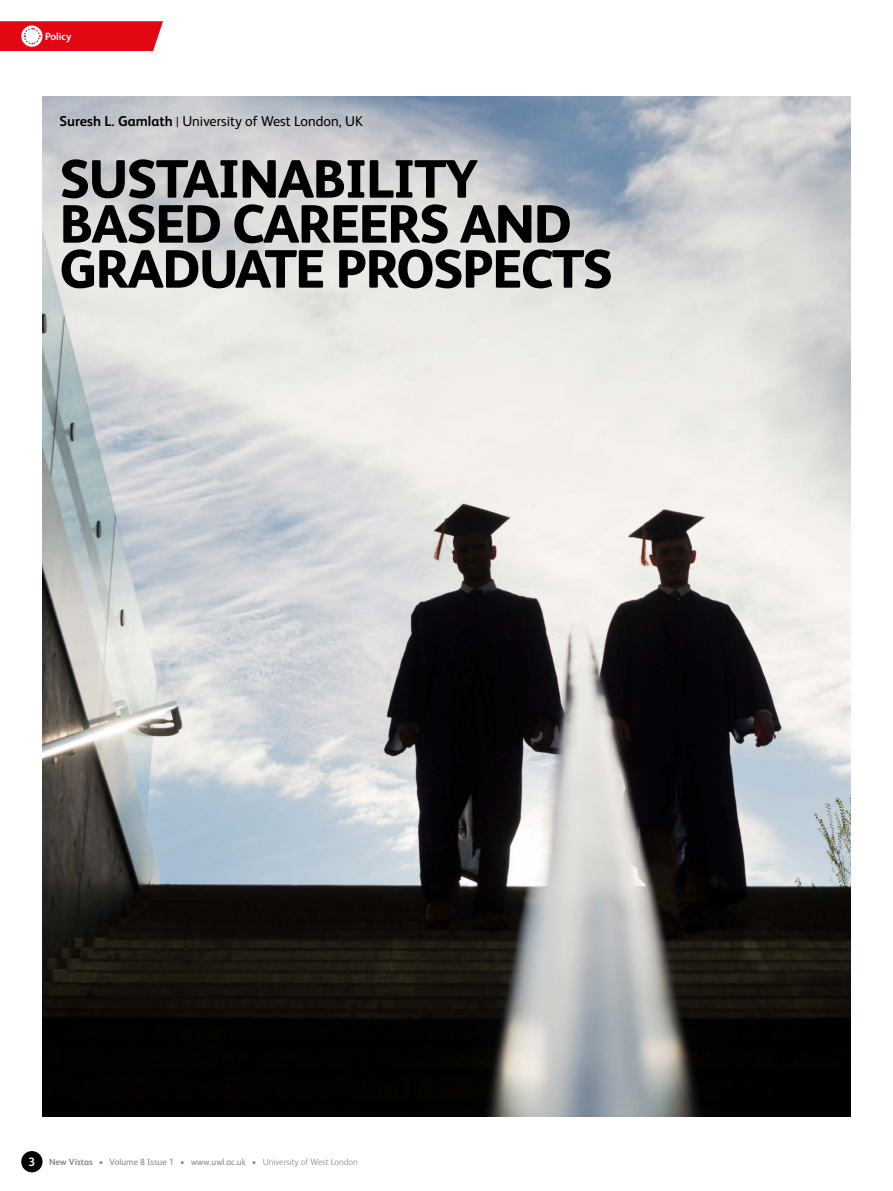
<style>
.page{position:relative;width:893px;height:1191px;background:#fff}
.page>*{position:absolute;margin:0;border:0;box-sizing:border-box;transform-origin:0 0}
.t1{font:800 54px/45px "FS Albert";letter-spacing:-.03em;color:#000}
.t2{font:14.25px "FS Albert";color:#000}
.t3{font:700 12px "FS Albert";color:#fff}
.t4{font:700 10.5px "FS Albert";color:#fff}
.t5{font:9px "FS Albert";color:#878787}
.s1{font-weight:700}
.s2{font-weight:300}
</style>
<div class="page">
<div style="left:21px;top:1151px;width:22px;height:21px;background:#000;border-radius:50%"></div>
<img style="left:43px;top:96px;width:807px;height:1020px">
<svg style="left:0;top:21px;width:163px;height:30px;background:#e5202b"></svg>
<p class="t4" style="left:45px;top:29px;width:28px">Policy</p>
<h2 class="t2" style="left:60px;top:112px;width:305px"><span class="s1">Suresh L. Gamlath</span> <span class="s2">|</span> University of West London, UK</h2>
<h1 class="t1" style="left:60px;top:154px;width:555px">SUSTAINABILITY<br>BASED CAREERS AND<br>GRADUATE PROSPECTS</h1>
<h3 class="t3" style="left:29px;top:1154px;width:8px">3</h3>
<p class="t5" style="left:49px;top:1156px;width:310px"><span class="s1">New Vistas</span> <span class="s2">•</span> Volume 8 Issue 1 <span class="s2">•</span> www.uwl.ac.uk <span class="s2">• University of West London</span></p>
</div>
